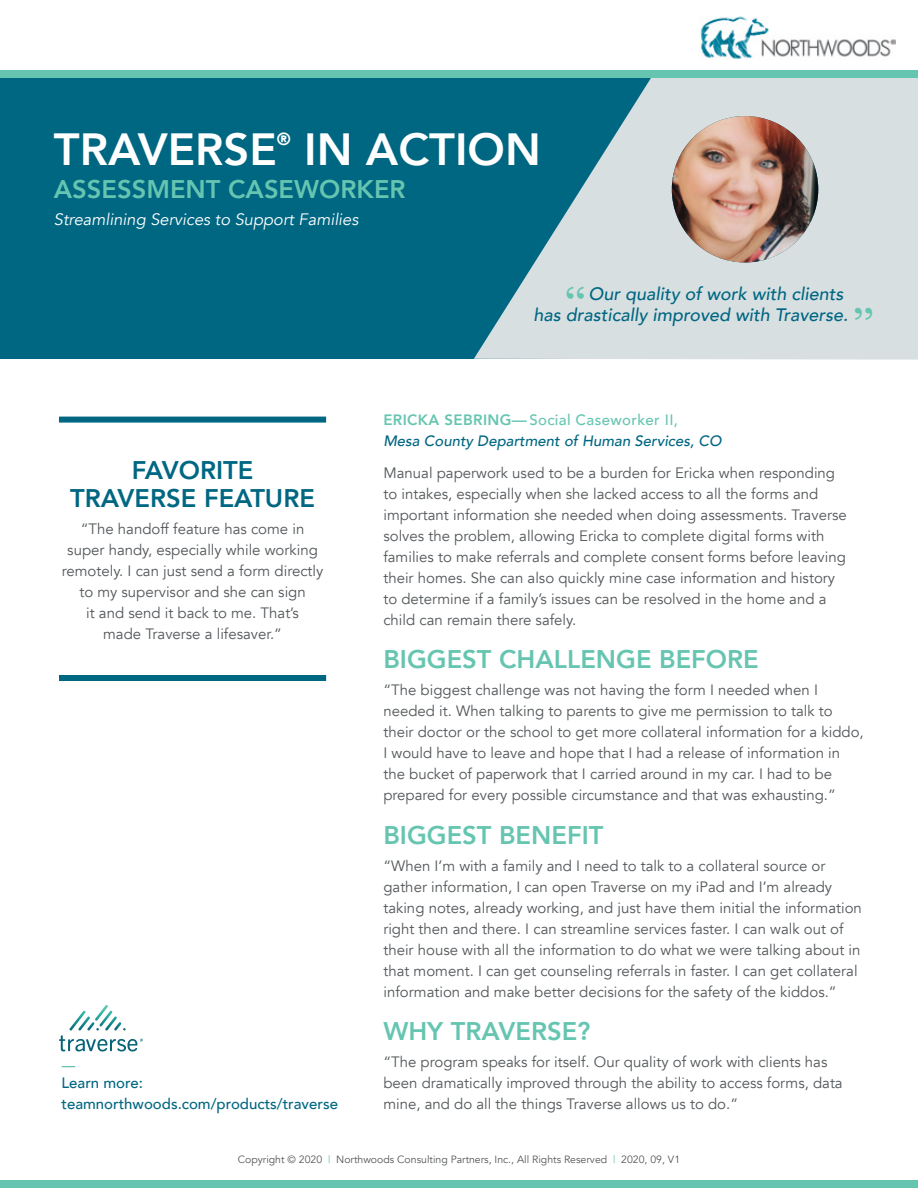
<style>
.page{position:relative;width:918px;height:1188px;background:#fff}
.page>*{position:absolute;margin:0;border:0;box-sizing:border-box;transform-origin:0 0}
.t1{font:800 45px "Avenir";color:#fff}
.t2{font:800 25.5px "Avenir";color:#66c5b1}
.t3{font:800 25.5px/28.5px "Avenir";color:#006782;text-align:center}
.t4{font:italic 500 18px/21px "Avenir";color:#006782;text-align:center}
.t5{font:800 17.55px "Avenir";color:#fff}
.t6{font:italic 16.5px "Avenir";color:#fff}
.t7{font:15px/21px "Avenir";color:#53575a}
.t8{font:italic 500 15px/21px "Avenir";color:#006782}
.t9{font:500 15px/21px "Avenir";color:#006782}
.t10{font:800 13.5px "Avenir";color:#66c5b1}
.t11{font:10.5px "Avenir";color:#53575a}
.s1{font-family:"Baskerville";font-weight:600;font-style:normal;font-size:37.5px;color:#66c5b1}
.s2{font-weight:800;font-style:normal;color:#66c5b1}
.s3{font-style:normal;color:#66c5b1}
.s4{color:#66c5b1}
</style>
<div class="page">
<div style="left:0;top:77px;width:916px;height:282px;background:#006782"></div>
<svg style="left:474px;top:78px;width:444px;height:282px;fill:#d8dfe1"></svg>
<div style="left:0;top:1181px;width:918px;height:7px;background:#66c5b1"></div>
<img style="left:700px;top:16px;width:195px;height:44px">
<div style="left:59px;top:417px;width:267px;height:6px;background:#006782"></div>
<div style="left:59px;top:675px;width:267px;height:6px;background:#006782"></div>
<img style="left:672px;top:116px;width:146px;height:146px;border-radius:73px">
<div style="left:0;top:71px;width:918px;height:7px;background:#66c5b1"></div>
<img style="left:70px;top:1005px;width:56px;height:26px">
<svg style="left:59px;top:1035px;width:84px;height:17px"></svg>
<h1 class="t1" style="left:54px;top:114px;width:225px">TRAVERSE</h1>
<p class="t5" style="left:277px;top:125px;width:15px">®</p>
<h1 class="t1" style="left:304px;top:114px;width:238px">IN ACTION</h1>
<h2 class="t2" style="left:54px;top:169px;width:353px">ASSESSMENT CASEWORKER</h2>
<p class="t6" style="left:54px;top:210px;width:306px">Streamlining Services to Support Families</p>
<h2 class="t3" style="left:70px;top:456px;width:246px">FAVORITE<br>TRAVERSE FEATURE</h2>
<p class="t7" style="left:62px;top:519px;width:263px;text-align:center">“The handoff feature has come in super handy, especially while working remotely. I can just send a form directly to my supervisor and she can sign<br>it and send it back to me. That’s<br>made Traverse a lifesaver.”</p>
<p class="t10" style="left:62px;top:1055px;width:15px">—</p>
<p class="t9" style="left:62px;top:1071px;width:278px">Learn more: teamnorthwoods.com/products/traverse</p>
<p class="t4" style="left:533px;top:284px;width:342px"><span class="s1">“</span> Our quality of work with clients<br>has drastically improved with Traverse. <span class="s1">”</span></p>
<p class="t8" style="left:383px;top:410px;width:340px"><span class="s2">ERICKA SEBRING—</span><span class="s3">Social Caseworker II,<br></span>Mesa County Department of Human Services, CO</p>
<p class="t7" style="left:383px;top:463px;width:465px">Manual paperwork used to be a burden for Ericka when responding to intakes, especially when she lacked access to all the forms and important information she needed when doing assessments. Traverse solves the problem, allowing Ericka to complete digital forms with families to make referrals and complete consent forms before leaving their homes. She can also quickly mine case information and history to determine if a family’s issues can be resolved in the home and a child can remain there safely.</p>
<h2 class="t2" style="left:383px;top:640px;width:377px">BIGGEST CHALLENGE BEFORE</h2>
<p class="t7" style="left:383px;top:680px;width:482px">“The biggest challenge was not having the form I needed when I needed it. When talking to parents to give me permission to talk to their doctor or the school to get more collateral information for a kiddo, I would have to leave and hope that I had a release of information in the bucket of paperwork that I carried around in my car. I had to be prepared for every possible circumstance and that was exhausting.”</p>
<h2 class="t2" style="left:383px;top:815px;width:222px">BIGGEST BENEFIT</h2>
<p class="t7" style="left:383px;top:856px;width:480px">“When I’m with a family and I need to talk to a collateral source or gather information, I can open Traverse on my iPad and I’m already taking notes, already working, and just have them initial the information right then and there. I can streamline services faster. I can walk out of their house with all the information to do what we were talking about in that moment. I can get counseling referrals in faster. I can get collateral information and make better decisions for the safety of the kiddos.”</p>
<h2 class="t2" style="left:383px;top:1012px;width:209px">WHY TRAVERSE?</h2>
<p class="t7" style="left:383px;top:1052px;width:461px">“The program speaks for itself. Our quality of work with clients has been dramatically improved through the ability to access forms, data mine, and do all the things Traverse allows us to do.”</p>
<p class="t11" style="left:238px;top:1153px;width:444px">Copyright © 2020 <span class="s4">|</span> Northwoods Consulting Partners, Inc., All Rights Reserved <span class="s4">|</span> 2020, 09, V1</p>
</div>
